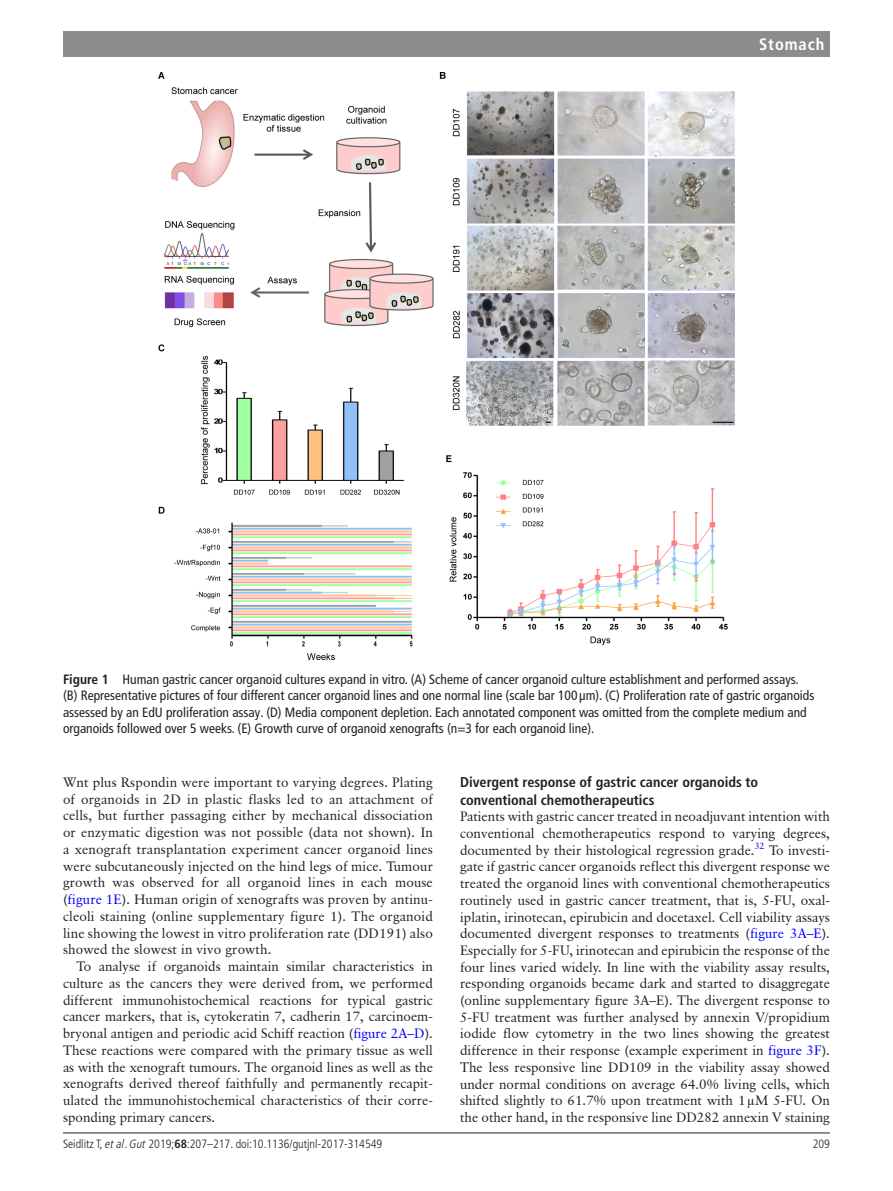
<style>
.page{position:relative;width:893px;height:1191px;background:#fff}
.page>*{position:absolute;margin:0;border:0;box-sizing:border-box;transform-origin:0 0}
.t1{font:700 condensed 16.5px "Frutiger LT Pro";letter-spacing:.055em;color:#fff}
.t2{font:700 condensed 14.25px/17.2px "Frutiger LT Pro";color:#231f20}
.t3{font:13.5px/16.8px "Classical Garamond BT";color:#231f20;text-align:justify}
.t4{font:condensed 13.5px/16.5px "Frutiger LT Pro";color:#231f20}
.t5{font:300 condensed 12px "Frutiger LT Pro";color:#231f20}
.s1{font-weight:700}
.s2{color:#00f}
.s3{font-family:"Times New Roman"}
.s4{font-style:italic}
</style>
<div class="page">
<hr style="left:63px;top:1132px;width:767px;height:1px;background:#231f20">
<div style="left:63px;top:31px;width:767px;height:25px;background:#8a8c8e"></div>
<img style="left:159px;top:72px;width:575px;height:588px">
<p class="t1" style="left:759px;top:34px;width:67px">Stomach</p>
<p class="t4" style="left:63px;top:671px;width:753px"><span class="s1">Figure 1</span> Human gastric cancer organoid cultures expand in vitro. (A) Scheme of cancer organoid culture establishment and performed assays. (B) Representative pictures of four different cancer organoid lines and one normal line (scale bar 100 µm). (C) Proliferation rate of gastric organoids assessed by an EdU proliferation assay. (D) Media component depletion. Each annotated component was omitted from the complete medium and organoids followed over 5 weeks. (E) Growth curve of organoid xenografts (n=3 for each organoid line).</p>
<p class="t3" style="left:63px;top:773px;width:371px">Wnt plus Rspondin were important to varying degrees. Plating of organoids in 2D in plastic flasks led to an attachment of cells, but further passaging either by mechanical dissociation or enzymatic digestion was not possible (data not shown). In a xenograft transplantation experiment cancer organoid lines were subcutaneously injected on the hind legs of mice. Tumour growth was observed for all organoid lines in each mouse (<span class="s2">figure 1E</span>). Human origin of xenografts was proven by antinu&shy;cleoli staining (online supplementary figure 1). The organoid line showing the lowest in vitro proliferation rate (DD191) also showed the slowest in vivo growth.</p>
<p class="t3" style="left:63px;top:957px;width:371px;text-indent:14px">To analyse if organoids maintain similar characteristics in culture as the cancers they were derived from, we performed different immunohistochemical reactions for typical gastric cancer markers, that is, cytokeratin 7, cadherin 17, carcinoem&shy;bryonal antigen and periodic acid Schiff reaction (<span class="s2">figure 2A–D</span>).<br>These reactions were compared with the primary tissue as well as with the xenograft tumours. The organoid lines as well as the xenografts derived thereof faithfully and permanently recapit&shy;ulated the immunohistochemical characteristics of their corre&shy;sponding primary cancers.</p>
<p class="t2" style="left:460px;top:773px;width:300px">Divergent response of gastric cancer organoids to conventional chemotherapeutics</p>
<p class="t3" style="left:460px;top:808px;width:371px">Patients with gastric cancer treated in neoadjuvant intention with conventional chemotherapeutics respond to varying degrees, documented by their histological regression grade.<sup>32</sup> To investi&shy;gate if gastric cancer organoids reflect this divergent response we treated the organoid lines with conventional chemotherapeutics routinely used in gastric cancer treatment, that is, 5-FU, oxal&shy;iplatin, irinotecan, epirubicin and docetaxel. Cell viability assays documented divergent responses to treatments (<span class="s2">figure 3A–E</span>).<br>Especially for 5-FU, irinotecan and epirubicin the response of the four lines varied widely. In line with the viability assay results, responding organoids became dark and started to disaggregate (online supplementary figure 3A–E). The divergent response to 5-FU treatment was further analysed by annexin V/propidium iodide flow cytometry in the two lines showing the greatest difference in their response (example experiment in <span class="s2">figure 3F</span>).<br>The less responsive line DD109 in the viability assay showed under normal conditions on average 64.0% living cells, which shifted slightly to 61.7% upon treatment with 1<span class="s3">µ</span>M 5-FU. On the other hand, in the responsive line DD282 annexin V staining</p>
<p class="t5" style="left:63px;top:1136px;width:321px">Seidlitz T, <span class="s4">et al</span>. <span class="s4">Gut</span> 2019;<span class="s1">68</span>:207–217. doi:10.1136/gutjnl-2017-314549</p>
<p class="t5" style="left:813px;top:1136px;width:19px">209</p>
</div>
